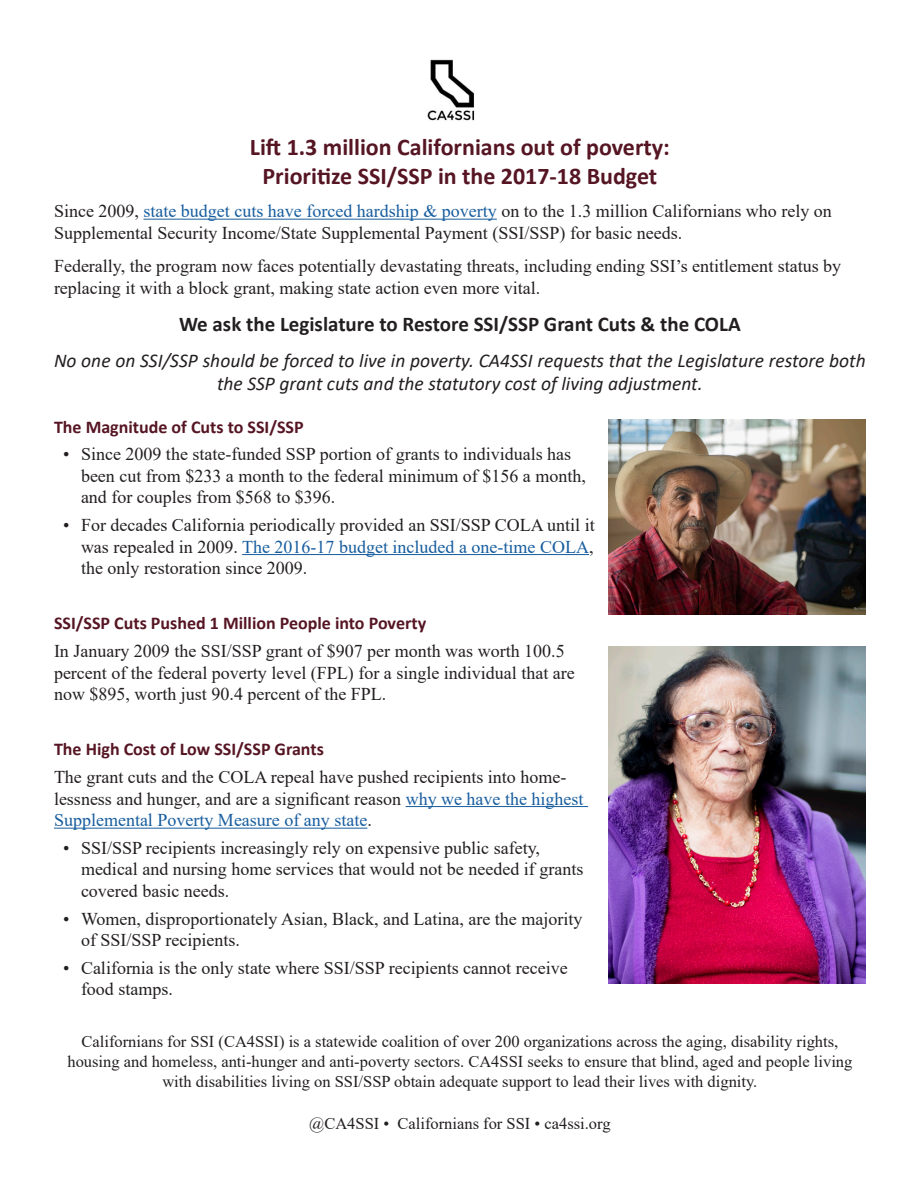
<style>
.page{position:relative;width:918px;height:1188px;background:#fff}
.page>*{position:absolute;margin:0;border:0;box-sizing:border-box;transform-origin:0 0}
.t1{font:700 24px/28.8px "Calibri";color:#561523;text-align:center}
.t2{font:700 21px "Calibri";color:#231f20}
.t3{font:italic 19.5px/23.4px "Calibri";color:#231f20;text-align:center}
.t4{font:18px/21.6px "Times New Roman";color:#231f20}
.t5{font:700 18px "Calibri";color:#561523}
.t6{font:16.5px/19.8px "Times New Roman";color:#231f20;text-align:center}
.s1{color:#175d9e}
</style>
<div class="page">
<hr style="left:143px;top:219px;width:354px;height:1px;background:#175d9e">
<hr style="left:242px;top:554px;width:347px;height:1px;background:#175d9e">
<hr style="left:406px;top:806px;width:182px;height:1px;background:#175d9e">
<hr style="left:54px;top:828px;width:313px;height:1px;background:#175d9e">
<img style="left:608px;top:419px;width:258px;height:196px">
<img style="left:608px;top:646px;width:258px;height:337px">
<img style="left:427px;top:59px;width:48px;height:62px">
<p class="t1" style="left:250px;top:132px;width:421px">Lift 1.3 million Californians out of poverty:<br>Prioritize SSI/SSP in the 2017-18 Budget</p>
<p class="t4" style="left:54px;top:200px;width:779px">Since 2009, <span class="s1">state budget cuts have forced hardship &amp; poverty</span> on to the 1.3 million Californians who rely on<br>Supplemental Security Income/State Supplemental Payment (SSI/SSP) for basic needs.</p>
<p class="t4" style="left:54px;top:255px;width:789px">Federally, the program now faces potentially devastating threats, including ending SSI’s entitlement status by replacing it with a block grant, making state action even more vital.</p>
<p class="t2" style="left:179px;top:309px;width:563px">We ask the Legislature to Restore SSI/SSP Grant Cuts &amp; the COLA</p>
<p class="t3" style="left:54px;top:348px;width:813px">No one on SSI/SSP should be forced to live in poverty. CA4SSI requests that the Legislature restore both the SSP grant cuts and the statutory cost of living adjustment.</p>
<p class="t5" style="left:54px;top:414px;width:251px">The Magnitude of Cuts to SSI/SSP</p>
<p class="t4" style="left:81px;top:443px;width:506px;text-indent:-18px">• Since 2009 the state-funded SSP portion of grants to individuals has been cut from $233 a month to the federal minimum of $156 a month, and for couples from $568 to $396.</p>
<p class="t4" style="left:81px;top:514px;width:515px;text-align:justify;text-indent:-18px">• For decades California periodically provided an SSI/SSP COLA until it was repealed in 2009. <span class="s1">The 2016-17 budget included a one-time COLA</span>, the only restoration since 2009.</p>
<p class="t5" style="left:54px;top:611px;width:374px">SSI/SSP Cuts Pushed 1 Million People into Poverty</p>
<p class="t4" style="left:54px;top:640px;width:522px">In January 2009 the SSI/SSP grant of $907 per month was worth 100.5 percent of the federal poverty level (FPL) for a single individual that are now $895, worth just 90.4 percent of the FPL.</p>
<p class="t5" style="left:54px;top:737px;width:271px">The High Cost of Low SSI/SSP Grants</p>
<p class="t4" style="left:54px;top:766px;width:531px">The grant cuts and the COLA repeal have pushed recipients into home&shy;lessness and hunger, and are a significant reason <span class="s1">why we have the highest<br>Supplemental Poverty Measure of any state</span>.</p>
<p class="t4" style="left:81px;top:836px;width:504px;text-indent:-18px">• SSI/SSP recipients increasingly rely on expensive public safety, medical and nursing home services that would not be needed if grants covered basic needs.</p>
<p class="t4" style="left:81px;top:907px;width:503px;text-indent:-18px">• Women, disproportionately Asian, Black, and Latina, are the majority of SSI/SSP recipients.</p>
<p class="t4" style="left:81px;top:956px;width:488px;text-indent:-18px">• California is the only state where SSI/SSP recipients cannot receive food stamps.</p>
<p class="t6" style="left:67px;top:1031px;width:787px">Californians for SSI (CA4SSI) is a statewide coalition of over 200 organizations across the aging, disability rights, housing and homeless, anti-hunger and anti-poverty sectors. CA4SSI seeks to ensure that blind, aged and people living with disabilities living on SSI/SSP obtain adequate support to lead their lives with dignity.</p>
<p class="t6" style="left:309px;top:1113px;width:303px">@CA4SSI • Californians for SSI • ca4ssi.org</p>
</div>
